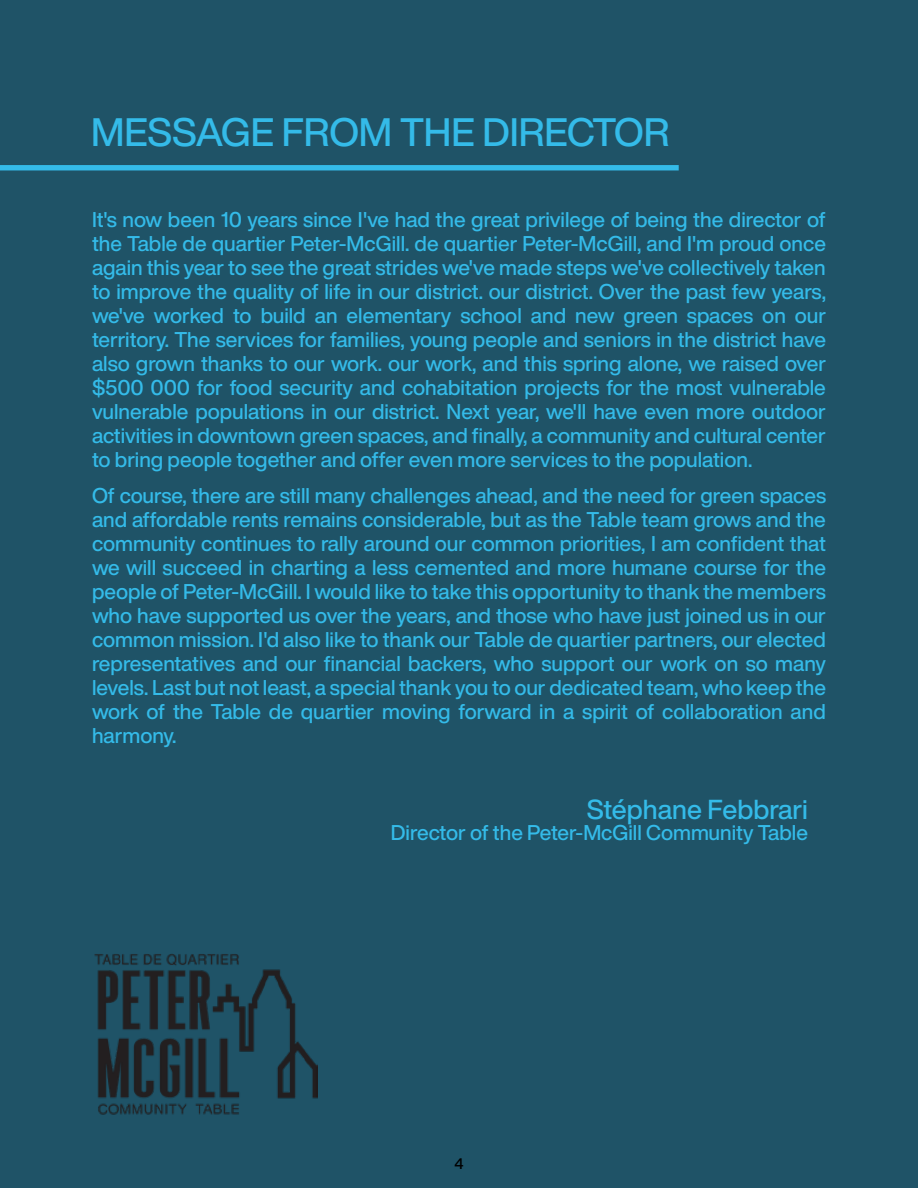
<style>
.page{position:relative;width:918px;height:1188px;background:#1f5367}
.page>*{position:absolute;margin:0;border:0;box-sizing:border-box;transform-origin:0 0}
.t1{font:500 39px "Helvetica Now Display";color:#34bbe9}
.t2{font:500 27px "Helvetica Now Display";color:#34bbe9}
.t3{font:500 21px/24px "Helvetica Now Display";color:#34bbe9;text-align:justify}
.t4{font:500 15px "Helvetica Now Display";color:#000}
</style>
<div class="page">
<div style="left:0;top:165px;width:679px;height:5px;background:#34bbe9"></div>
<img style="left:94px;top:954px;width:224px;height:161px">
<h1 class="t1" style="left:91px;top:105px;width:580px">MESSAGE FROM THE DIRECTOR</h1>
<p class="t3" style="left:92px;top:207px;width:736px">It's now been 10 years since I've had the great privilege of being the director of the Table de quartier Peter-McGill. de quartier Peter-McGill, and I'm proud once again this year to see the great strides we've made steps we've collectively taken to improve the quality of life in our district. our district. Over the past few years, we've worked to build an elementary school and new green spaces on our territory. The services for families, young people and seniors in the district have also grown thanks to our work. our work, and this spring alone, we raised over $500 000 for food security and cohabitation projects for the most vulnerable vulnerable populations in our district. Next year, we'll have even more outdoor activities in downtown green spaces, and finally, a community and cultural center to bring people together and offer even more services to the population.</p>
<p class="t3" style="left:92px;top:483px;width:736px">Of course, there are still many challenges ahead, and the need for green spaces and affordable rents remains considerable, but as the Table team grows and the community continues to rally around our common priorities, I am confident that we will succeed in charting a less cemented and more humane course for the people of Peter-McGill. I would like to take this opportunity to thank the members who have supported us over the years, and those who have just joined us in our common mission. I'd also like to thank our Table de quartier partners, our elected representatives and our financial backers, who support our work on so many levels. Last but not least, a special thank you to our dedicated team, who keep the work of the Table de quartier moving forward in a spirit of collaboration and harmony.</p>
<p class="t2" style="left:587px;top:790px;width:223px">Stéphane Febbrari</p>
<p class="t3" style="left:391px;top:820px;width:419px">Director of the Peter-McGill Community Table</p>
<p class="t4" style="left:454px;top:1153px;width:11px">4</p>
</div>
